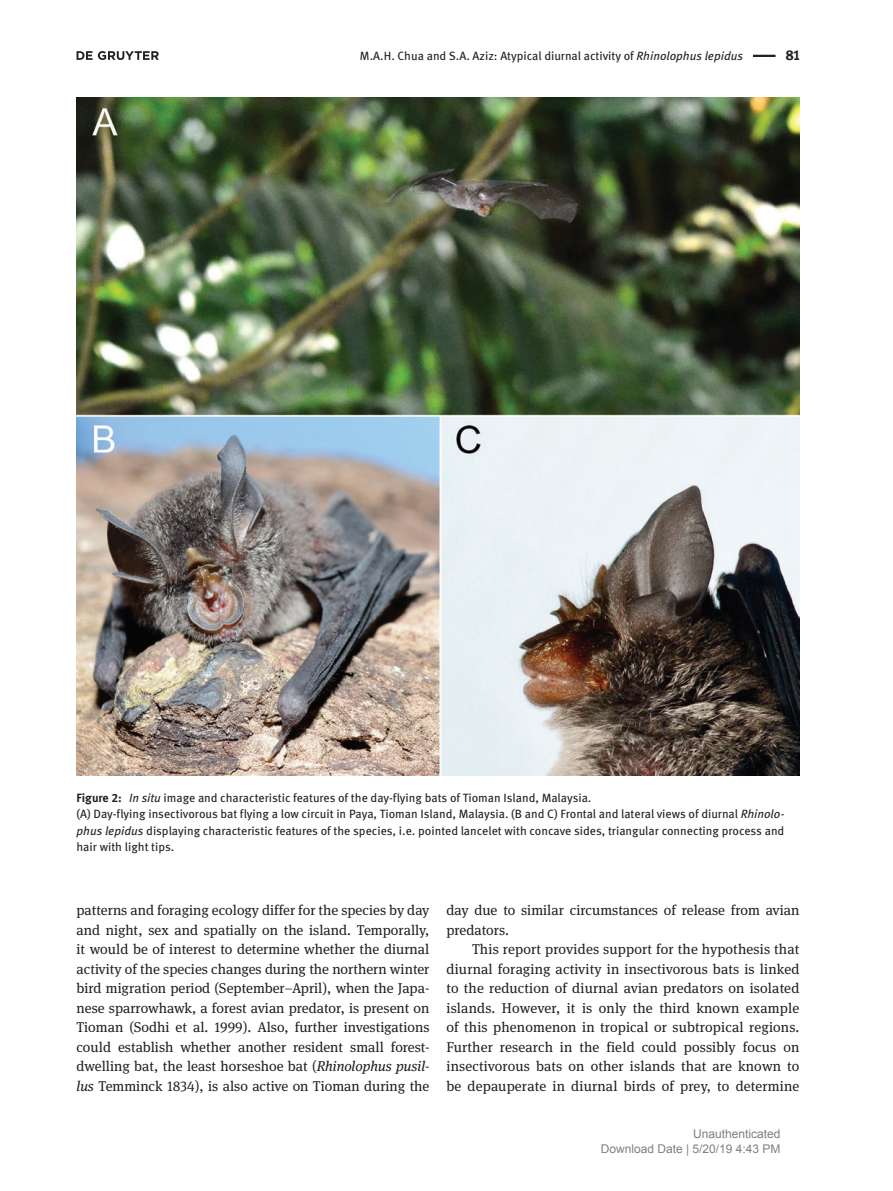
<style>
.page{position:relative;width:893px;height:1191px;background:#fff}
.page>*{position:absolute;margin:0;border:0;box-sizing:border-box;transform-origin:0 0}
.t1{font:14.25px/19.5px "DG Meta Serif Science";color:#231f20;text-align:justify}
.t2{font:700 14.25px "DG Meta Science";color:#231f20}
.t3{font:12px/16.5px "DG Meta Science";color:#231f20}
.t4{font:12px/15px "Arial";color:#808080;text-align:right}
.s1{font-style:italic}
.s2{font-weight:700}
</style>
<div class="page">
<hr style="left:753px;top:55px;width:22px;height:2px;background:#231f20">
<img style="left:77px;top:98px;width:722px;height:677px">
<svg style="left:77px;top:51px;width:82px;height:9px"></svg>
<p class="t3" style="left:360px;top:47px;width:385px">M.A.H. Chua and S.A. Aziz: Atypical diurnal activity of <span class="s1">Rhinolophus lepidus</span></p>
<p class="t2" style="left:785px;top:44px;width:16px">81</p>
<p class="t3" style="left:77px;top:789px;width:709px"><span class="s2">Figure 2:</span> <span class="s1">In situ</span> image and characteristic features of the day-flying bats of Tioman Island, Malaysia.<br>(A) Day-flying insectivorous bat flying a low circuit in Paya, Tioman Island, Malaysia. (B and C) Frontal and lateral views of diurnal <span class="s1">Rhinolo&shy;phus lepidus</span> displaying characteristic features of the species, i.e. pointed lancelet with concave sides, triangular connecting process and hair with light tips.</p>
<p class="t1" style="left:77px;top:900px;width:354px">patterns and foraging ecology differ for the species by day and night, sex and spatially on the island. Temporally, it would be of interest to determine whether the diurnal activity of the species changes during the northern winter bird migration period (September–April), when the Japa&shy;nese sparrowhawk, a forest avian predator, is present on Tioman (Sodhi et al. 1999). Also, further investigations could establish whether another resident small forest&shy;dwelling bat, the least horseshoe bat (<span class="s1">Rhinolophus pusil&shy;lus</span> Temminck 1834), is also active on Tioman during the</p>
<p class="t1" style="left:446px;top:900px;width:354px">day due to similar circumstances of release from avian predators.</p>
<p class="t1" style="left:446px;top:939px;width:354px;text-indent:26px">This report provides support for the hypothesis that diurnal foraging activity in insectivorous bats is linked to the reduction of diurnal avian predators on isolated islands. However, it is only the third known example of this phenomenon in tropical or subtropical regions.<br>Further research in the field could possibly focus on insectivorous bats on other islands that are known to be depauperate in diurnal birds of prey, to determine</p>
<p class="t4" style="left:601px;top:1127px;width:181px">Unauthenticated<br>Download Date | 5/20/19 4:43 PM</p>
</div>
